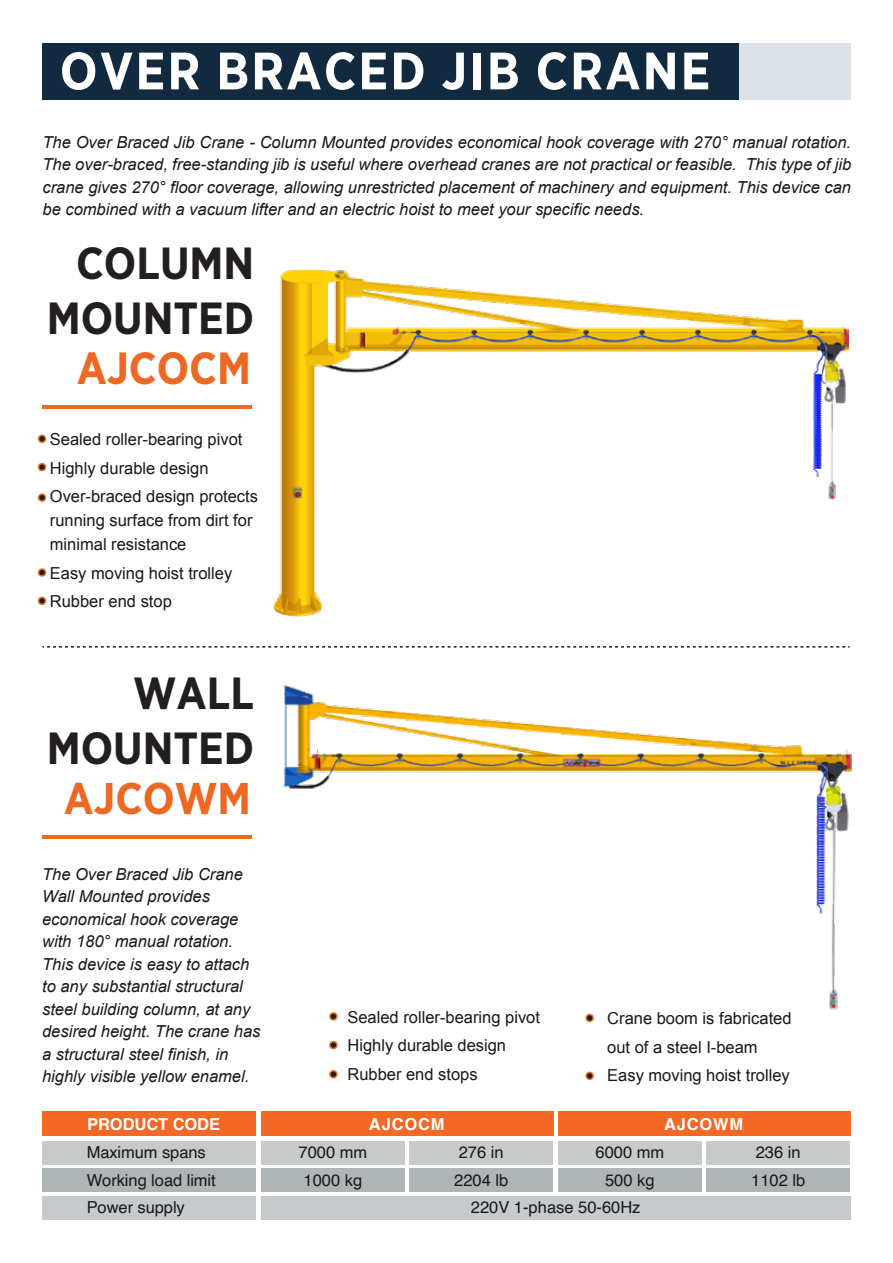
<style>
.page{position:relative;width:893px;height:1263px;background:#fff}
.page>*{position:absolute;margin:0;border:0;box-sizing:border-box;transform-origin:0 0}
.t1{font:700 52.5px "Gotham Narrow";letter-spacing:.04em;color:#fff}
.t2{font:700 45px/55.5px "Gotham Narrow";color:#231f20;text-align:right}
.t3{font:700 45px "Gotham Narrow";color:#ed6823}
.t4{font:700 44.4px "Gotham Narrow";color:#ed6823}
.t5{font:italic 16.5px/22.5px "Arial";color:#18171c;text-align:justify}
.t6{font:16.5px/28.5px "Arial";color:#18171c}
.t7{font:16.5px/27.2px "Helvetica";color:#18171c}
.t8{font:700 16.5px "Helvetica";letter-spacing:.05em;color:#fff}
.t9{font:700 16.5px "Helvetica";letter-spacing:-.005em;color:#fff}
</style>
<div class="page">
<img style="left:274px;top:269px;width:575px;height:347px">
<img style="left:282px;top:684px;width:570px;height:326px">
<hr style="left:42px;top:405px;width:210px;height:4px;background:#ed6823">
<div style="left:239px;top:43px;width:612px;height:56px;background:#dce1e5"></div>
<div style="left:43px;top:43px;width:696px;height:56px;background:#112a40"></div>
<div style="left:39px;top:435px;width:7px;height:7px;background:#231f20;border-radius:50%"></div>
<div style="left:38px;top:435px;width:8px;height:8px;border:2px solid #e86d24;border-radius:50%"></div>
<div style="left:39px;top:464px;width:7px;height:6px;background:#231f20;border-radius:50%"></div>
<div style="left:38px;top:463px;width:8px;height:8px;border:2px solid #e86d24;border-radius:50%"></div>
<div style="left:39px;top:494px;width:7px;height:7px;background:#231f20;border-radius:50%"></div>
<div style="left:38px;top:493px;width:8px;height:9px;border:2px solid #e86d24;border-radius:50%"></div>
<div style="left:39px;top:569px;width:7px;height:7px;background:#231f20;border-radius:50%"></div>
<div style="left:38px;top:568px;width:8px;height:9px;border:2px solid #e86d24;border-radius:50%"></div>
<div style="left:39px;top:597px;width:7px;height:7px;background:#231f20;border-radius:50%"></div>
<div style="left:38px;top:597px;width:8px;height:8px;border:2px solid #e86d24;border-radius:50%"></div>
<div style="left:43px;top:1196px;width:213px;height:24px;background:#c6cacb"></div>
<div style="left:43px;top:1169px;width:213px;height:23px;background:#afb4b6"></div>
<div style="left:43px;top:1111px;width:213px;height:24px;background:#f26824"></div>
<div style="left:261px;top:1196px;width:589px;height:24px;background:#c6cacb"></div>
<div style="left:261px;top:1169px;width:144px;height:23px;background:#afb4b6"></div>
<div style="left:409px;top:1169px;width:144px;height:23px;background:#afb4b6"></div>
<div style="left:261px;top:1111px;width:292px;height:24px;background:#f26824"></div>
<div style="left:43px;top:1141px;width:213px;height:23px;background:#c6cacb"></div>
<div style="left:261px;top:1141px;width:144px;height:23px;background:#c6cacb"></div>
<div style="left:409px;top:1141px;width:144px;height:23px;background:#c6cacb"></div>
<div style="left:558px;top:1169px;width:144px;height:23px;background:#afb4b6"></div>
<div style="left:706px;top:1169px;width:144px;height:23px;background:#afb4b6"></div>
<div style="left:558px;top:1141px;width:144px;height:23px;background:#c6cacb"></div>
<div style="left:706px;top:1141px;width:144px;height:23px;background:#c6cacb"></div>
<div style="left:558px;top:1111px;width:292px;height:24px;background:#f26824"></div>
<svg style="left:43px;top:646px;width:807px;height:2px"></svg>
<hr style="left:42px;top:835px;width:210px;height:4px;background:#ed6823">
<div style="left:330px;top:1013px;width:7px;height:7px;background:#231f20;border-radius:50%"></div>
<div style="left:329px;top:1012px;width:9px;height:8px;border:2px solid #e86d24;border-radius:50%"></div>
<div style="left:330px;top:1041px;width:7px;height:7px;background:#231f20;border-radius:50%"></div>
<div style="left:329px;top:1041px;width:9px;height:8px;border:2px solid #e86d24;border-radius:50%"></div>
<div style="left:330px;top:1071px;width:7px;height:7px;background:#231f20;border-radius:50%"></div>
<div style="left:329px;top:1070px;width:9px;height:8px;border:2px solid #e86d24;border-radius:50%"></div>
<div style="left:586px;top:1014px;width:7px;height:7px;background:#231f20;border-radius:50%"></div>
<div style="left:585px;top:1014px;width:9px;height:8px;border:2px solid #e86d24;border-radius:50%"></div>
<div style="left:586px;top:1072px;width:7px;height:7px;background:#231f20;border-radius:50%"></div>
<div style="left:585px;top:1072px;width:9px;height:8px;border:2px solid #e86d24;border-radius:50%"></div>
<h1 class="t1" style="left:60px;top:37px;width:652px">OVER BRACED JIB CRANE</h1>
<p class="t5" style="left:43px;top:131px;width:810px">The Over Braced Jib Crane - Column Mounted provides economical hook coverage with 270° manual rotation.<br>The over-braced, free-standing jib is useful where overhead cranes are not practical or feasible. This type of jib crane gives 270° floor coverage, allowing unrestricted placement of machinery and equipment. This device can be combined with a vacuum lifter and an electric hoist to meet your specific needs.</p>
<h2 class="t2" style="left:47px;top:235px;width:209px">COLUMN<br>MOUNTED</h2>
<h2 class="t3" style="left:77px;top:339px;width:176px">AJCOCM</h2>
<p class="t6" style="left:50px;top:425px;width:210px">Sealed roller-bearing pivot<br>Highly durable design<br>Over-braced design protects</p>
<p class="t6" style="left:50px;top:508px;width:204px;line-height:24px">running surface from dirt for minimal resistance</p>
<p class="t6" style="left:50px;top:559px;width:184px">Easy moving hoist trolley<br>Rubber end stop</p>
<h2 class="t2" style="left:47px;top:665px;width:209px">WALL<br>MOUNTED</h2>
<h3 class="t4" style="left:64px;top:770px;width:189px">AJCOWM</h3>
<p class="t5" style="left:42px;top:863px;width:220px;text-align:left">The Over Braced Jib Crane<br>Wall Mounted provides economical hook coverage with 180° manual rotation.<br>This device is easy to attach to any substantial structural steel building column, at any desired height. The crane has a structural steel finish, in highly visible yellow enamel.</p>
<p class="t9" style="left:87px;top:1114px;width:135px">PRODUCT CODE</p>
<p class="t6" style="left:347px;top:1003px;width:194px">Sealed roller-bearing pivot<br>Highly durable design<br>Rubber end stops</p>
<p class="t6" style="left:607px;top:1004px;width:186px">Crane boom is fabricated out of a steel I-beam<br>Easy moving hoist trolley</p>
<p class="t8" style="left:369px;top:1114px;width:77px">AJCOCM</p>
<p class="t8" style="left:664px;top:1114px;width:81px">AJCOWM</p>
<p class="t7" style="left:87px;top:1139px;width:121px">Maximum spans</p>
<p class="t7" style="left:299px;top:1139px;width:70px">7000 mm</p>
<p class="t7" style="left:459px;top:1139px;width:46px">276 in</p>
<p class="t7" style="left:595px;top:1139px;width:70px">6000 mm</p>
<p class="t7" style="left:756px;top:1139px;width:46px">236 in</p>
<p class="t7" style="left:87px;top:1167px;width:131px">Working load limit<br>Power supply</p>
<p class="t7" style="left:304px;top:1167px;width:60px">1000 kg</p>
<p class="t7" style="left:454px;top:1167px;width:56px">2204 lb</p>
<p class="t7" style="left:605px;top:1167px;width:51px">500 kg</p>
<p class="t7" style="left:751px;top:1167px;width:56px">1102 lb</p>
<p class="t7" style="left:471px;top:1194px;width:171px">220V 1-phase 50-60Hz</p>
</div>
